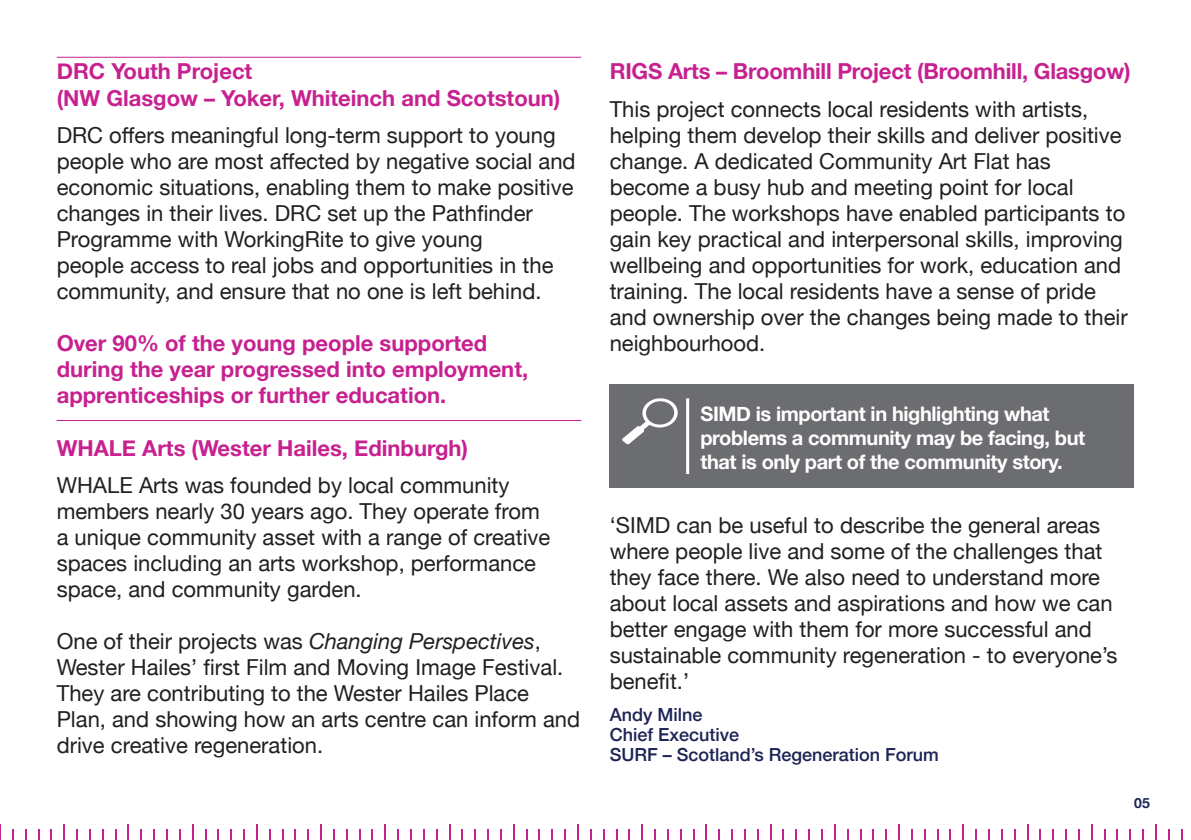
<style>
.page{position:relative;width:1191px;height:840px;background:#fff}
.page>*{position:absolute;margin:0;border:0;box-sizing:border-box;transform-origin:0 0}
.NEW_BODY_TEXT{font:22px/26px "Helvetica Neue";color:#231f20}
.NEW_BODY_TEXT-2{font:700 22px/26px "Helvetica Neue";color:#c72190}
.t1{font:700 20px/24px "Helvetica Neue";letter-spacing:-.02em;color:#fff}
.t2{font:500 18px/20px "Helvetica Neue";color:#1d2354}
.t3{font:700 14px "Helvetica Neue";color:#1d2354}
.s1{font-style:italic}
</style>
<div class="page">
<hr style="left:57px;top:57px;width:524px;height:1px;background:#c72190">
<hr style="left:57px;top:420px;width:524px;height:1px;background:#c72190">
<svg style="left:795px;top:829px;width:2px;height:10px"></svg>
<svg style="left:474px;top:829px;width:2px;height:10px"></svg>
<svg style="left:217px;top:829px;width:2px;height:10px"></svg>
<svg style="left:1052px;top:829px;width:2px;height:10px"></svg>
<svg style="left:782px;top:829px;width:2px;height:10px"></svg>
<svg style="left:461px;top:829px;width:2px;height:10px"></svg>
<svg style="left:1039px;top:829px;width:2px;height:10px"></svg>
<svg style="left:654px;top:829px;width:2px;height:10px"></svg>
<svg style="left:333px;top:829px;width:2px;height:10px"></svg>
<svg style="left:808px;top:829px;width:2px;height:10px"></svg>
<svg style="left:487px;top:829px;width:2px;height:10px"></svg>
<svg style="left:230px;top:829px;width:2px;height:10px"></svg>
<svg style="left:243px;top:829px;width:2px;height:10px"></svg>
<svg style="left:949px;top:829px;width:2px;height:10px"></svg>
<svg style="left:885px;top:829px;width:2px;height:10px"></svg>
<svg style="left:564px;top:829px;width:2px;height:10px"></svg>
<svg style="left:628px;top:829px;width:2px;height:10px"></svg>
<svg style="left:307px;top:829px;width:2px;height:10px"></svg>
<svg style="left:179px;top:829px;width:2px;height:10px"></svg>
<svg style="left:0;top:824px;width:1px;height:15px"></svg>
<svg style="left:834px;top:824px;width:1px;height:15px"></svg>
<svg style="left:513px;top:824px;width:1px;height:15px"></svg>
<svg style="left:256px;top:824px;width:2px;height:15px"></svg>
<svg style="left:1091px;top:824px;width:1px;height:15px"></svg>
<svg style="left:705px;top:824px;width:2px;height:15px"></svg>
<svg style="left:384px;top:824px;width:2px;height:15px"></svg>
<svg style="left:128px;top:824px;width:1px;height:15px"></svg>
<svg style="left:962px;top:824px;width:2px;height:15px"></svg>
<svg style="left:63px;top:824px;width:2px;height:15px"></svg>
<svg style="left:898px;top:824px;width:2px;height:15px"></svg>
<svg style="left:577px;top:824px;width:2px;height:15px"></svg>
<svg style="left:641px;top:824px;width:2px;height:15px"></svg>
<svg style="left:320px;top:824px;width:2px;height:15px"></svg>
<svg style="left:1155px;top:824px;width:1px;height:15px"></svg>
<svg style="left:770px;top:824px;width:1px;height:15px"></svg>
<svg style="left:449px;top:824px;width:1px;height:15px"></svg>
<svg style="left:192px;top:824px;width:1px;height:15px"></svg>
<svg style="left:1027px;top:824px;width:1px;height:15px"></svg>
<svg style="left:538px;top:829px;width:2px;height:10px"></svg>
<svg style="left:1116px;top:829px;width:2px;height:10px"></svg>
<svg style="left:731px;top:829px;width:2px;height:10px"></svg>
<svg style="left:410px;top:829px;width:2px;height:10px"></svg>
<svg style="left:153px;top:829px;width:2px;height:10px"></svg>
<svg style="left:89px;top:829px;width:2px;height:10px"></svg>
<svg style="left:12px;top:829px;width:2px;height:10px"></svg>
<svg style="left:718px;top:829px;width:2px;height:10px"></svg>
<svg style="left:397px;top:829px;width:2px;height:10px"></svg>
<svg style="left:140px;top:829px;width:2px;height:10px"></svg>
<svg style="left:975px;top:829px;width:2px;height:10px"></svg>
<svg style="left:76px;top:829px;width:2px;height:10px"></svg>
<svg style="left:872px;top:829px;width:2px;height:10px"></svg>
<svg style="left:551px;top:829px;width:2px;height:10px"></svg>
<svg style="left:1129px;top:829px;width:2px;height:10px"></svg>
<svg style="left:166px;top:829px;width:2px;height:10px"></svg>
<div style="left:609px;top:384px;width:525px;height:104px;background:#6c6d70"></div>
<svg style="left:622px;top:398px;width:56px;height:46px"></svg>
<hr style="left:686px;top:398px;width:3px;height:76px;background:#fff">
<p class="NEW_BODY_TEXT-2" style="left:57px;top:59px;width:505px">DRC Youth Project<br>(NW Glasgow – Yoker, Whiteinch and Scotstoun)</p>
<p class="NEW_BODY_TEXT" style="left:57px;top:123px;width:520px">DRC offers meaningful long-term support to young people who are most affected by negative social and economic situations, enabling them to make positive changes in their lives. DRC set up the Pathfinder Programme with WorkingRite to give young<br>people access to real jobs and opportunities in the community, and ensure that no one is left behind.</p>
<p class="NEW_BODY_TEXT-2" style="left:57px;top:331px;width:473px">Over 90% of the young people supported during the year progressed into employment, apprenticeships or further education.</p>
<p class="NEW_BODY_TEXT-2" style="left:57px;top:435px;width:413px">WHALE Arts (Wester Hailes, Edinburgh)</p>
<p class="NEW_BODY_TEXT" style="left:57px;top:473px;width:495px">WHALE Arts was founded by local community members nearly 30 years ago. They operate from a unique community asset with a range of creative spaces including an arts workshop, performance space, and community garden.</p>
<p class="NEW_BODY_TEXT" style="left:57px;top:629px;width:525px">One of their projects was <span class="s1">Changing Perspectives</span>, Wester Hailes’ first Film and Moving Image Festival.<br>They are contributing to the Wester Hailes Place Plan, and showing how an arts centre can inform and drive creative regeneration.</p>
<p class="NEW_BODY_TEXT-2" style="left:609px;top:59px;width:522px">RIGS Arts – Broomhill Project (Broomhill, Glasgow)</p>
<p class="NEW_BODY_TEXT" style="left:609px;top:97px;width:519px">This project connects local residents with artists, helping them develop their skills and deliver positive change. A dedicated Community Art Flat has become a busy hub and meeting point for local people. The workshops have enabled participants to gain key practical and interpersonal skills, improving wellbeing and opportunities for work, education and training. The local residents have a sense of pride and ownership over the changes being made to their neighbourhood.</p>
<p class="t1" style="left:700px;top:402px;width:386px">SIMD is important in highlighting what problems a community may be facing, but that is only part of the community story.</p>
<p class="NEW_BODY_TEXT" style="left:609px;top:513px;width:509px">‘SIMD can be useful to describe the general areas where people live and some of the challenges that they face there. We also need to understand more about local assets and aspirations and how we can better engage with them for more successful and sustainable community regeneration - to everyone’s benefit.’</p>
<p class="t2" style="left:609px;top:702px;width:331px">Andy Milne<br>Chief Executive<br>SURF – Scotland’s Regeneration Forum</p>
<p class="t3" style="left:1134px;top:791px;width:17px">05</p>
</div>
